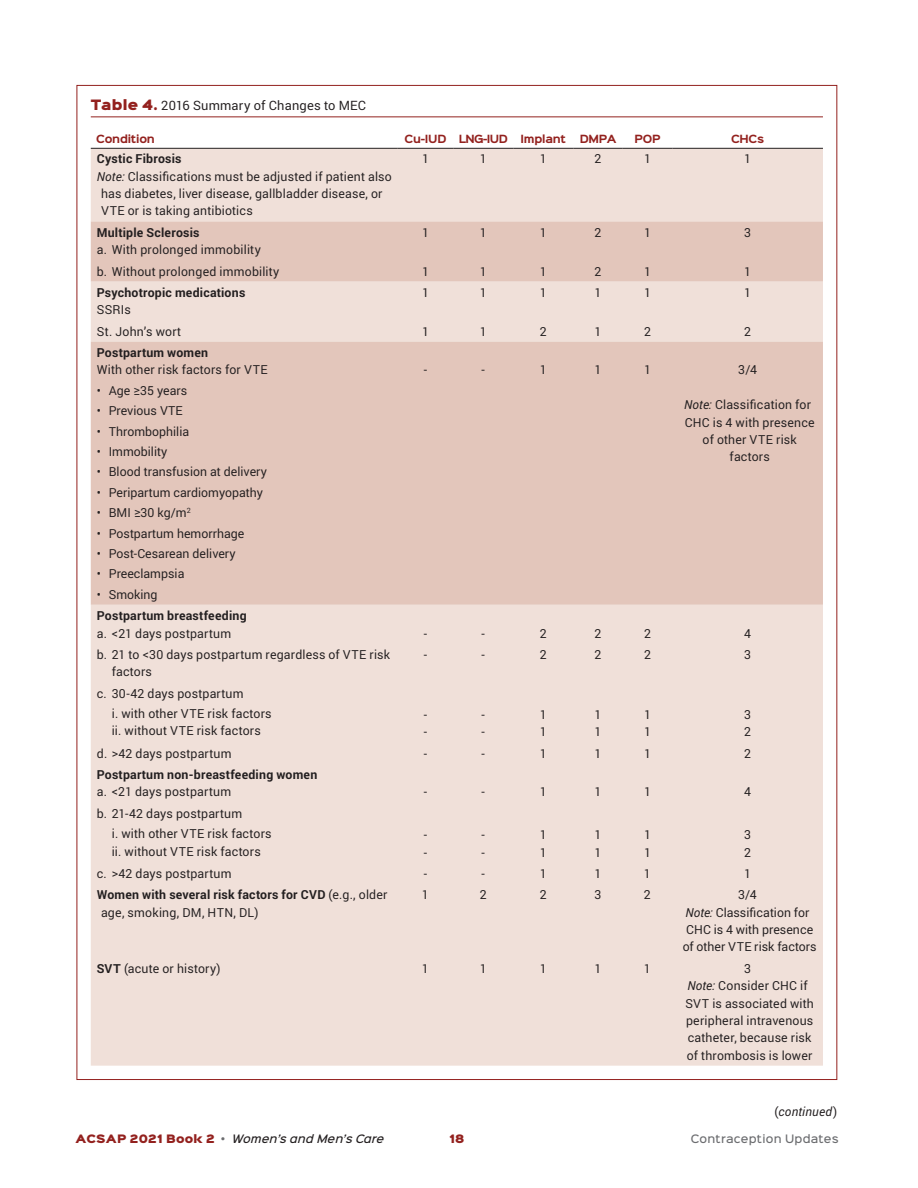
<style>
.page{position:relative;width:918px;height:1188px;background:#fff}
.page>*{position:absolute;margin:0;border:0;box-sizing:border-box;transform-origin:0 0}
.t1{font:12.9px "Roboto";letter-spacing:.015em;color:#231f20}
.t2{font:12.45px/17.4px "Roboto";letter-spacing:.015em;color:#231f20}
.t3{font:700 12.45px/17.4px "Roboto";letter-spacing:.015em;color:#231f20}
.t4{font:italic 12.45px "Roboto";letter-spacing:.02em;color:#231f20}
.t5{font:italic 500 10.5px "Sinkin Sans 500";letter-spacing:.015em;color:#231f20}
.t6{font:500 10.5px "Sinkin Sans 500";letter-spacing:.025em;color:#6c6d70}
.t7{font:10.5px "Sinkin Sans 900 X Black";color:#93211e}
.t8{font:700 10.2px "Sinkin Sans 700";letter-spacing:-.02em;color:#93211e}
.s1{font-family:"Sinkin Sans 900 X Black";color:#93211e}
.s2{font-style:italic}
.s3{font-weight:400}
.s4{font-weight:700}
.s5{font-style:normal}
.s6{font-family:"Sinkin Sans 900 X Black";font-weight:400;font-style:normal;color:#93211e}
.s7{font-style:normal;color:#6c6d70}
</style>
<div class="page">
<hr style="left:91px;top:116px;width:732px;height:1px;background:#93211e">
<div style="left:91px;top:149px;width:732px;height:917px;background:#f0e0d9"></div>
<svg style="left:91px;top:221px;width:732px;height:384px;background:#e5cabf"></svg>
<hr style="left:91px;top:148px;width:307px;height:1px;background:#231f20">
<hr style="left:398px;top:148px;width:55px;height:1px;background:#231f20">
<hr style="left:453px;top:148px;width:60px;height:1px;background:#231f20">
<hr style="left:513px;top:148px;width:60px;height:1px;background:#231f20">
<hr style="left:573px;top:148px;width:50px;height:1px;background:#231f20">
<hr style="left:623px;top:148px;width:49px;height:1px;background:#231f20">
<hr style="left:672px;top:148px;width:151px;height:1px;background:#231f20">
<p class="t1" style="left:91px;top:96px;width:277px"><span class="s1">Table 4.</span> 2016 Summary of Changes to MEC</p>
<p class="t8" style="left:96px;top:133px;width:60px">Condition</p>
<p class="t8" style="left:405px;top:133px;width:163px">Cu-IUD LNG-IUD Implant</p>
<p class="t8" style="left:580px;top:133px;width:38px">DMPA</p>
<p class="t8" style="left:634px;top:133px;width:28px">POP</p>
<p class="t8" style="left:731px;top:133px;width:35px">CHCs</p>
<p class="t3" style="left:97px;top:150px;width:86px">Cystic Fibrosis</p>
<p class="t2" style="left:97px;top:167px;width:296px"><span class="s2">Note:</span> Classifications must be adjusted if patient also</p>
<p class="t2" style="left:101px;top:185px;width:283px">has diabetes, liver disease, gallbladder disease, or</p>
<p class="t2" style="left:101px;top:202px;width:153px">VTE or is taking antibiotics</p>
<p class="t2" style="left:422px;top:150px;width:8px">1</p>
<p class="t2" style="left:480px;top:150px;width:8px">1</p>
<p class="t2" style="left:540px;top:150px;width:8px">1</p>
<p class="t2" style="left:595px;top:150px;width:8px">2</p>
<p class="t2" style="left:644px;top:150px;width:8px">1</p>
<p class="t2" style="left:744px;top:150px;width:8px">1</p>
<p class="t3" style="left:97px;top:223px;width:104px">Multiple Sclerosis</p>
<p class="t2" style="left:97px;top:241px;width:166px">a. With prolonged immobility</p>
<p class="t2" style="left:422px;top:223px;width:8px">1</p>
<p class="t2" style="left:480px;top:223px;width:8px">1</p>
<p class="t2" style="left:540px;top:223px;width:8px">1</p>
<p class="t2" style="left:595px;top:223px;width:8px">2</p>
<p class="t2" style="left:644px;top:223px;width:8px">1</p>
<p class="t2" style="left:744px;top:223px;width:8px">3</p>
<p class="t2" style="left:97px;top:262px;width:184px">b. Without prolonged immobility</p>
<p class="t2" style="left:422px;top:262px;width:8px">1</p>
<p class="t2" style="left:480px;top:262px;width:8px">1</p>
<p class="t2" style="left:540px;top:262px;width:8px">1</p>
<p class="t2" style="left:595px;top:262px;width:8px">2</p>
<p class="t2" style="left:644px;top:262px;width:8px">1</p>
<p class="t2" style="left:744px;top:262px;width:8px">1</p>
<p class="t3" style="left:97px;top:283px;width:150px">Psychotropic medications</p>
<p class="t2" style="left:97px;top:301px;width:36px">SSRIs</p>
<p class="t2" style="left:422px;top:283px;width:8px">1</p>
<p class="t2" style="left:480px;top:283px;width:8px">1</p>
<p class="t2" style="left:540px;top:283px;width:8px">1</p>
<p class="t2" style="left:595px;top:283px;width:8px">1</p>
<p class="t2" style="left:644px;top:283px;width:8px">1</p>
<p class="t2" style="left:744px;top:283px;width:8px">1</p>
<p class="t2" style="left:97px;top:322px;width:86px">St. John’s wort</p>
<p class="t2" style="left:422px;top:322px;width:8px">1</p>
<p class="t2" style="left:480px;top:322px;width:8px">1</p>
<p class="t2" style="left:540px;top:322px;width:8px">2</p>
<p class="t2" style="left:595px;top:322px;width:8px">1</p>
<p class="t2" style="left:644px;top:322px;width:8px">2</p>
<p class="t2" style="left:744px;top:322px;width:8px">2</p>
<p class="t3" style="left:97px;top:343px;width:113px">Postpartum women</p>
<p class="t2" style="left:97px;top:361px;width:172px">With other risk factors for VTE</p>
<p class="t2" style="left:97px;top:381px;width:92px">• Age ≥35 years</p>
<p class="t2" style="left:97px;top:402px;width:87px">• Previous VTE</p>
<p class="t2" style="left:97px;top:422px;width:94px">• Thrombophilia</p>
<p class="t2" style="left:97px;top:442px;width:72px">• Immobility</p>
<p class="t2" style="left:97px;top:463px;width:172px">• Blood transfusion at delivery</p>
<p class="t2" style="left:97px;top:483px;width:168px">• Peripartum cardiomyopathy</p>
<p class="t2" style="left:97px;top:504px;width:95px">• BMI ≥30 kg/m<sup>2</sup></p>
<p class="t2" style="left:97px;top:524px;width:149px">• Postpartum hemorrhage</p>
<p class="t2" style="left:97px;top:544px;width:140px">• Post-Cesarean delivery</p>
<p class="t2" style="left:97px;top:565px;width:89px">• Preeclampsia</p>
<p class="t2" style="left:97px;top:585px;width:62px">• Smoking</p>
<p class="t2" style="left:424px;top:361px;width:5px">-</p>
<p class="t2" style="left:482px;top:361px;width:5px">-</p>
<p class="t2" style="left:540px;top:361px;width:8px">1</p>
<p class="t2" style="left:595px;top:361px;width:8px">1</p>
<p class="t2" style="left:644px;top:361px;width:8px">1</p>
<p class="t2" style="left:738px;top:361px;width:20px">3/4</p>
<p class="t2" style="left:684px;top:396px;width:132px;text-align:center"><span class="s2">Note:</span> Classification for<br>CHC is 4 with presence of other VTE risk factors</p>
<p class="t3" style="left:97px;top:607px;width:151px">Postpartum breastfeeding</p>
<p class="t2" style="left:97px;top:624px;width:136px">a. &lt;21 days postpartum</p>
<p class="t2" style="left:424px;top:624px;width:5px">-</p>
<p class="t2" style="left:482px;top:624px;width:5px">-</p>
<p class="t2" style="left:540px;top:624px;width:8px">2</p>
<p class="t2" style="left:595px;top:624px;width:8px">2</p>
<p class="t2" style="left:644px;top:624px;width:8px">2</p>
<p class="t2" style="left:744px;top:624px;width:8px">4</p>
<p class="t2" style="left:112px;top:645px;width:280px;text-indent:-15px">b. 21 to &lt;30 days postpartum regardless of VTE risk factors</p>
<p class="t2" style="left:424px;top:645px;width:5px">-</p>
<p class="t2" style="left:482px;top:645px;width:5px">-</p>
<p class="t2" style="left:540px;top:645px;width:8px">2</p>
<p class="t2" style="left:595px;top:645px;width:8px">2</p>
<p class="t2" style="left:644px;top:645px;width:8px">2</p>
<p class="t2" style="left:744px;top:645px;width:8px">3</p>
<p class="t2" style="left:112px;top:683px;width:161px;line-height:20.4px;text-indent:-15px">c. 30-42 days postpartum<br>i. with other VTE risk factors</p>
<p class="t2" style="left:112px;top:722px;width:151px">ii. without VTE risk factors</p>
<p class="t2" style="left:424px;top:705px;width:5px">- -</p>
<p class="t2" style="left:482px;top:705px;width:5px">- -</p>
<p class="t2" style="left:540px;top:705px;width:8px">1<br>1</p>
<p class="t2" style="left:595px;top:705px;width:8px">1<br>1</p>
<p class="t2" style="left:644px;top:705px;width:8px">1<br>1</p>
<p class="t2" style="left:744px;top:705px;width:8px">3<br>2</p>
<p class="t2" style="left:97px;top:744px;width:136px">d. &gt;42 days postpartum</p>
<p class="t2" style="left:424px;top:744px;width:5px">-</p>
<p class="t2" style="left:482px;top:744px;width:5px">-</p>
<p class="t2" style="left:540px;top:744px;width:8px">1</p>
<p class="t2" style="left:595px;top:744px;width:8px">1</p>
<p class="t2" style="left:644px;top:744px;width:8px">1</p>
<p class="t2" style="left:744px;top:744px;width:8px">2</p>
<p class="t3" style="left:97px;top:765px;width:222px">Postpartum non-breastfeeding women</p>
<p class="t2" style="left:97px;top:783px;width:136px">a. &lt;21 days postpartum</p>
<p class="t2" style="left:424px;top:783px;width:5px">-</p>
<p class="t2" style="left:482px;top:783px;width:5px">-</p>
<p class="t2" style="left:540px;top:783px;width:8px">1</p>
<p class="t2" style="left:595px;top:783px;width:8px">1</p>
<p class="t2" style="left:644px;top:783px;width:8px">1</p>
<p class="t2" style="left:744px;top:783px;width:8px">4</p>
<p class="t2" style="left:112px;top:803px;width:161px;line-height:20.4px;text-indent:-15px">b. 21-42 days postpartum<br>i. with other VTE risk factors</p>
<p class="t2" style="left:112px;top:842px;width:151px">ii. without VTE risk factors</p>
<p class="t2" style="left:424px;top:826px;width:5px">- -</p>
<p class="t2" style="left:482px;top:826px;width:5px">- -</p>
<p class="t2" style="left:540px;top:826px;width:8px">1<br>1</p>
<p class="t2" style="left:595px;top:826px;width:8px">1<br>1</p>
<p class="t2" style="left:644px;top:826px;width:8px">1<br>1</p>
<p class="t2" style="left:744px;top:826px;width:8px">3<br>2</p>
<p class="t2" style="left:97px;top:864px;width:136px">c. &gt;42 days postpartum</p>
<p class="t2" style="left:424px;top:864px;width:5px">-</p>
<p class="t2" style="left:482px;top:864px;width:5px">-</p>
<p class="t2" style="left:540px;top:864px;width:8px">1</p>
<p class="t2" style="left:594px;top:864px;width:8px">1</p>
<p class="t2" style="left:644px;top:864px;width:8px">1</p>
<p class="t2" style="left:744px;top:864px;width:8px">1</p>
<p class="t3" style="left:101px;top:886px;width:288px;text-indent:-4px">Women with several risk factors for CVD <span class="s3">(e.g., older age, smoking, DM, HTN, DL)</span></p>
<p class="t2" style="left:422px;top:886px;width:8px">1</p>
<p class="t2" style="left:480px;top:886px;width:8px">2</p>
<p class="t2" style="left:540px;top:886px;width:8px">2</p>
<p class="t2" style="left:594px;top:886px;width:8px">3</p>
<p class="t2" style="left:644px;top:886px;width:8px">2</p>
<p class="t2" style="left:683px;top:886px;width:136px;text-align:center">3/4<br><span class="s2">Note:</span> Classification for<br>CHC is 4 with presence of other VTE risk factors</p>
<p class="t2" style="left:97px;top:959px;width:125px"><span class="s4">SVT</span> (acute or history)</p>
<p class="t2" style="left:422px;top:959px;width:8px">1</p>
<p class="t2" style="left:480px;top:959px;width:8px">1</p>
<p class="t2" style="left:540px;top:959px;width:8px">1</p>
<p class="t2" style="left:594px;top:959px;width:8px">1</p>
<p class="t2" style="left:644px;top:959px;width:8px">1</p>
<p class="t2" style="left:685px;top:959px;width:130px;text-align:center">3<br><span class="s2">Note:</span> Consider CHC if<br>SVT is associated with peripheral intravenous catheter, because risk of thrombosis is lower</p>
<p class="t4" style="left:775px;top:1105px;width:64px"><span class="s5">(</span>continued<span class="s5">)</span></p>
<p class="t5" style="left:76px;top:1130px;width:310px"><span class="s6">ACSAP 2021 Book 2</span> <span class="s7">•</span> Women’s and Men’s Care</p>
<p class="t7" style="left:449px;top:1133px;width:17px">18</p>
<p class="t6" style="left:691px;top:1130px;width:149px">Contraception Updates</p>
</div>
